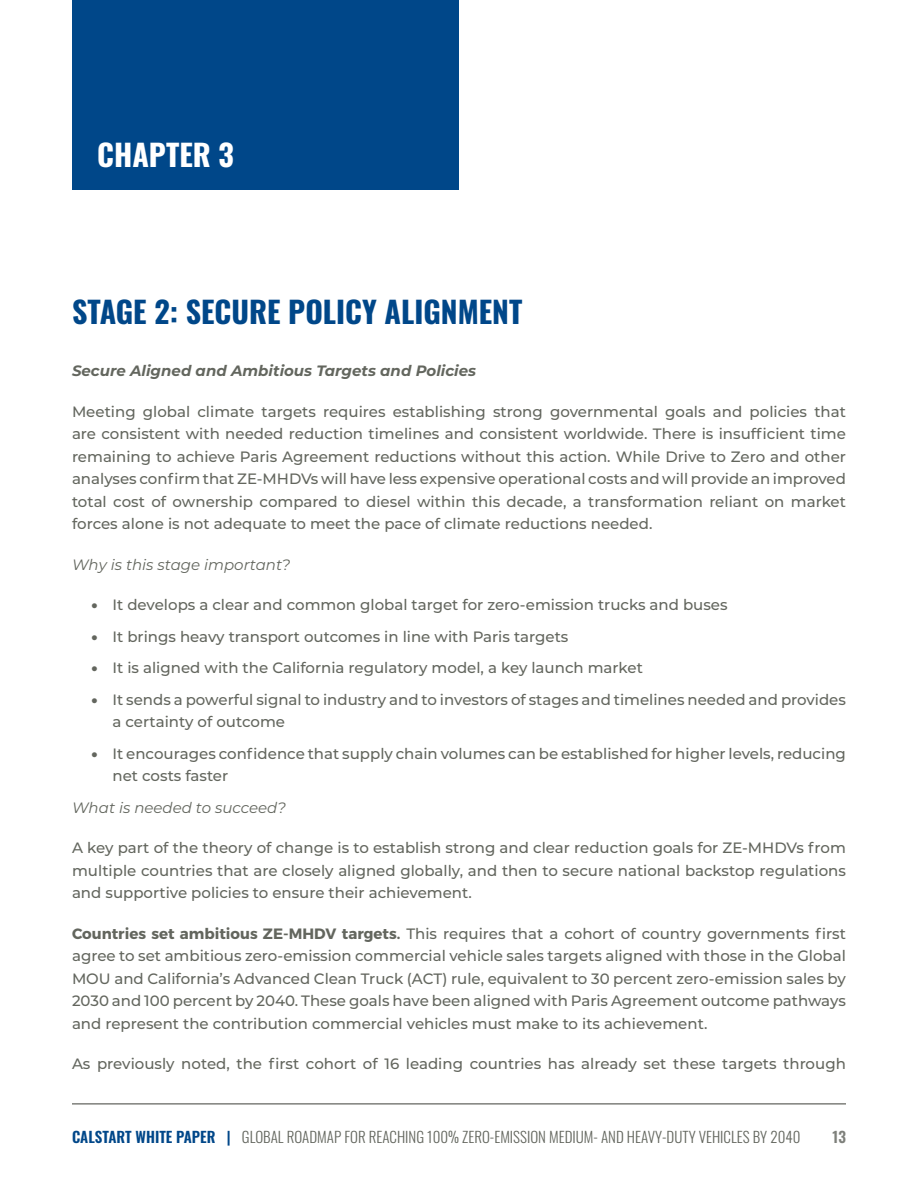
<style>
.page{position:relative;width:918px;height:1188px;background:#fff}
.page>*{position:absolute;margin:0;border:0;box-sizing:border-box;transform-origin:0 0}
.Header_1{font:700 30px "Oswald";color:#004789}
.Top_Left_Blue_Box_He{font:700 30px "Oswald";color:#fff}
.Text{font:500 15px/22.5px "Montserrat";color:#63665e;text-align:justify}
.Footer_Text{font:300 15px "Oswald";color:#63665e}
.Text-2{font:italic 15px "Montserrat";color:#63665e}
.Text-3{font:italic 700 15px "Montserrat";color:#63665e}
.Page_Number{font:600 15px "Oswald";color:#7e807b}
.s1{font-weight:900}
.s2{font-weight:700}
.s3{font-weight:600;color:#004789}
</style>
<div class="page">
<div style="left:72px;top:0;width:387px;height:190px;background:#004789"></div>
<hr style="left:72px;top:1103px;width:774px;height:2px;background:#7e807b">
<p class="Top_Left_Blue_Box_He" style="left:97px;top:139px;width:138px">CHAPTER 3</p>
<p class="Header_1" style="left:72px;top:296px;width:452px">STAGE 2: SECURE POLICY ALIGNMENT</p>
<p class="Text-3" style="left:72px;top:360px;width:406px">Secure Aligned and Ambitious Targets and Policies</p>
<p class="Text" style="left:72px;top:400px;width:776px">Meeting global climate targets requires establishing strong governmental goals and policies that are consistent with needed reduction timelines and consistent worldwide. There is insufficient time remaining to achieve Paris Agreement reductions without this action. While Drive to Zero and other analyses confirm that ZE-MHDVs will have less expensive operational costs and will provide an improved total cost of ownership compared to diesel within this decade, a transformation reliant on market forces alone is not adequate to meet the pace of climate reductions needed.</p>
<p class="Text-2" style="left:72px;top:554px;width:220px">Why is this stage important?</p>
<p class="Text" style="left:92px;top:593px;width:638px"><span class="s1">•</span> It develops a clear and common global target for zero-emission trucks and buses</p>
<p class="Text" style="left:92px;top:625px;width:478px"><span class="s1">•</span> It brings heavy transport outcomes in line with Paris targets</p>
<p class="Text" style="left:92px;top:656px;width:553px"><span class="s1">•</span> It is aligned with the California regulatory model, a key launch market</p>
<p class="Text" style="left:112px;top:688px;width:735px;text-indent:-21px"><span class="s1">•</span> It sends a powerful signal to industry and to investors of stages and timelines needed and provides a certainty of outcome</p>
<p class="Text" style="left:112px;top:742px;width:735px;text-indent:-21px"><span class="s1">•</span> It encourages confidence that supply chain volumes can be established for higher levels, reducing net costs faster</p>
<p class="Text-2" style="left:72px;top:797px;width:215px">What is needed to succeed?</p>
<p class="Text" style="left:72px;top:836px;width:775px">A key part of the theory of change is to establish strong and clear reduction goals for ZE-MHDVs from multiple countries that are closely aligned globally, and then to secure national backstop regulations and supportive policies to ensure their achievement.</p>
<p class="Text" style="left:72px;top:922px;width:776px"><span class="s2">Countries set ambitious ZE-MHDV targets.</span> This requires that a cohort of country governments first agree to set ambitious zero-emission commercial vehicle sales targets aligned with those in the Global MOU and California’s Advanced Clean Truck (ACT) rule, equivalent to 30 percent zero-emission sales by 2030 and 100 percent by 2040. These goals have been aligned with Paris Agreement outcome pathways and represent the contribution commercial vehicles must make to its achievement.</p>
<p class="Text" style="left:72px;top:1052px;width:775px">As previously noted, the first cohort of 16 leading countries has already set these targets through</p>
<p class="Footer_Text" style="left:72px;top:1123px;width:730px"><span class="s3">CALSTART WHITE PAPER |</span> GLOBAL ROADMAP FOR REACHING 100% ZERO-EMISSION MEDIUM- AND HEAVY-DUTY VEHICLES BY 2040</p>
<p class="Page_Number" style="left:833px;top:1129px;width:15px">13</p>
</div>
